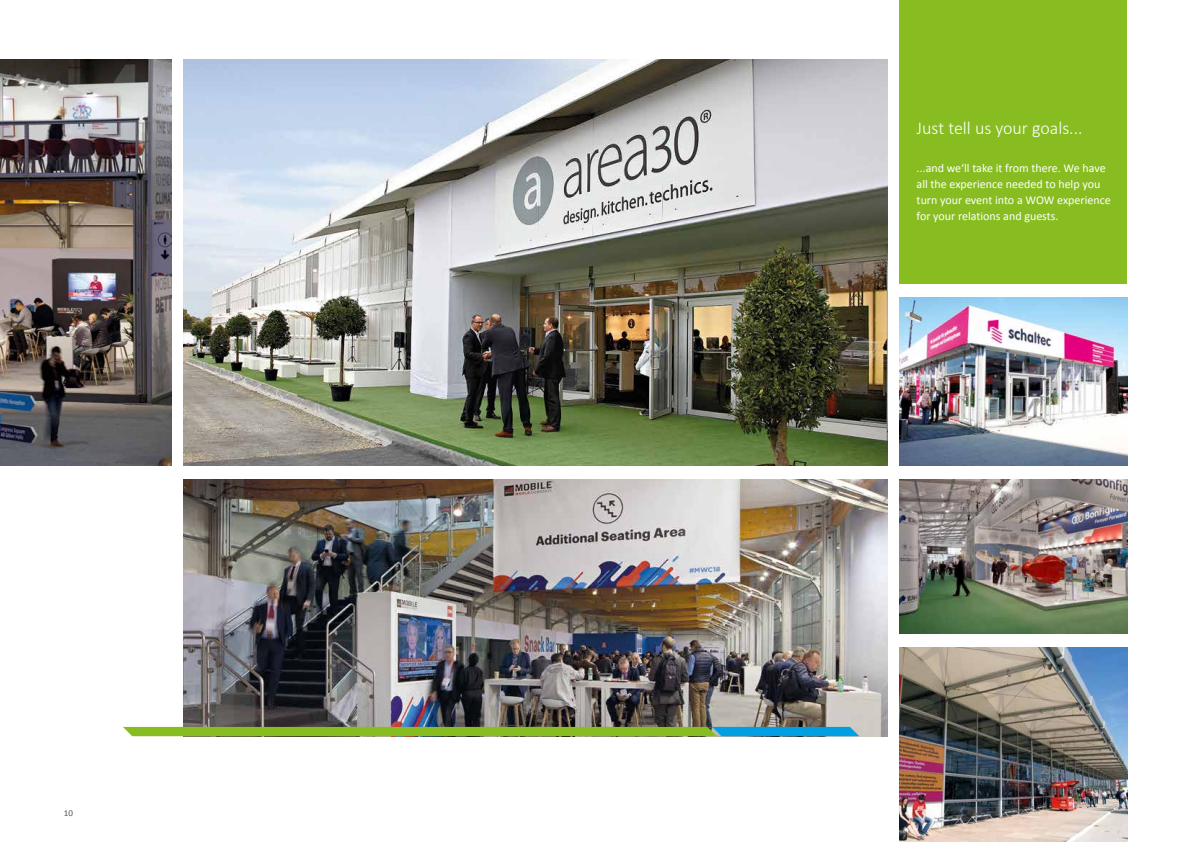
<style>
.page{position:relative;width:1191px;height:842px;background:#fff}
.page>*{position:absolute;margin:0;border:0;box-sizing:border-box;transform-origin:0 0}
.t1{font:300 18px "Calibri";color:#fff}
.t2{font:12px/16px "Calibri";color:#fff}
.t3{font:9px "Calibri";color:#565656}
</style>
<div class="page">
<img style="left:184px;top:60px;width:703px;height:406px">
<img style="left:0;top:60px;width:172px;height:406px">
<img style="left:184px;top:480px;width:703px;height:256px">
<img style="left:899px;top:480px;width:228px;height:154px">
<svg style="left:123px;top:727px;width:736px;height:9px;background:#6fb748"></svg>
<img style="left:899px;top:298px;width:228px;height:168px">
<div style="left:899px;top:0;width:228px;height:284px;background:#88bd21"></div>
<img style="left:899px;top:648px;width:228px;height:194px">
<p class="t3" style="left:64px;top:807px;width:11px">10</p>
<h1 class="t1" style="left:916px;top:117px;width:167px">Just tell us your goals...</h1>
<p class="t2" style="left:916px;top:160px;width:196px">...and we‘ll take it from there. We have all the experience needed to help you turn your event into a WOW experience for your relations and guests.</p>
</div>
